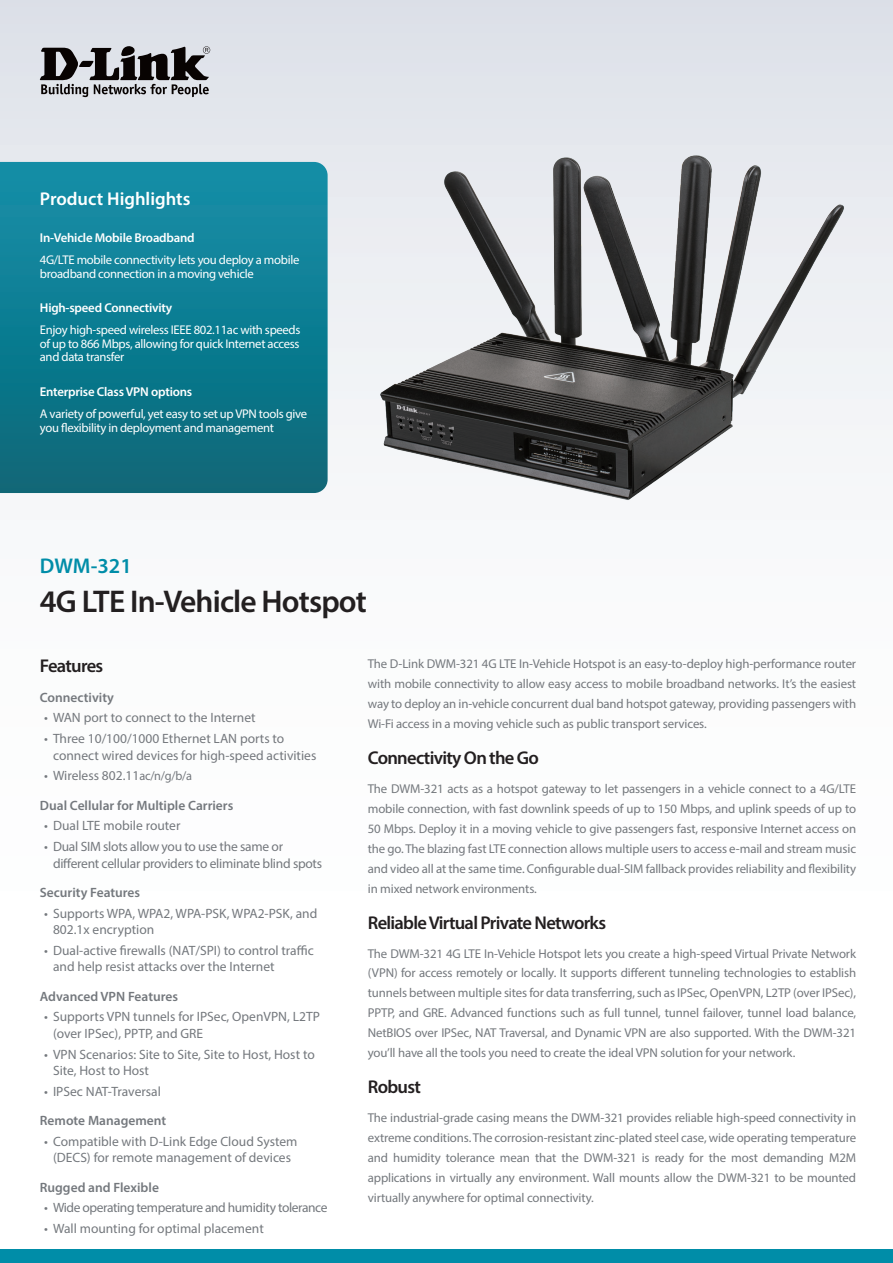
<style>
.page{position:relative;width:893px;height:1263px;background:#fff}
.page>*{position:absolute;margin:0;border:0;box-sizing:border-box;transform-origin:0 0}
.t1{font:600 31.5px "Myriad Pro";letter-spacing:-.025em;color:#231f20}
.t2{font:600 21.3px "Myriad Pro";color:#008da8}
.t3{font:600 18.6px "Myriad Pro";letter-spacing:-.04em;color:#231f20}
.t4{font:600 18.6px "Myriad Pro";color:#fff}
.t5{font:13.5px/16.5px "Myriad Pro";color:#74787d}
.t6{font:600 13.5px/29.2px "Myriad Pro";color:#74787d}
.t7{font:13.5px/16.5px "Myriad Pro";letter-spacing:-.02em;color:#74787d}
.t8{font:13.5px "Myriad Pro";letter-spacing:-.03em;color:#74787d}
.t9{font:12.9px/20px "Myriad Pro";letter-spacing:-.01em;color:#74787d;text-align:justify}
.t10{font:600 12.9px "Myriad Pro";letter-spacing:-.015em;color:#fff}
.t11{font:12.6px/13.5px "Myriad Pro";letter-spacing:-.025em;color:#fff}
.s1{font-weight:400}
.s2{font-weight:400;font-size:12.75px}
</style>
<div class="page">
<div style="left:0;top:0;width:893px;height:1084px;background:linear-gradient(to bottom,#e3e6ec,#fff)"></div>
<div style="left:0;top:1249px;width:893px;height:14px;background:#008da8"></div>
<svg style="left:0;top:162px;width:328px;height:331px;background:#0f7c90"></svg>
<svg style="left:40px;top:46px;width:170px;height:51px;background:#807f83"></svg>
<img style="left:368px;top:133px;width:488px;height:389px">
<h3 class="t4" style="left:40px;top:187px;width:152px">Product Highlights</h3>
<p class="t10" style="left:40px;top:229px;width:156px">In-Vehicle Mobile Broadband</p>
<p class="t11" style="left:40px;top:253px;width:261px">4G/LTE mobile connectivity lets you deploy a mobile broadband connection in a moving vehicle</p>
<p class="t10" style="left:40px;top:299px;width:134px">High-speed Connectivity</p>
<p class="t11" style="left:40px;top:323px;width:262px;text-align:justify">Enjoy high-speed wireless IEEE 802.11ac with speeds of up to 866 Mbps, allowing for quick Internet access and data transfer</p>
<p class="t10" style="left:40px;top:383px;width:154px">Enterprise Class VPN options</p>
<p class="t11" style="left:40px;top:407px;width:269px">A variety of powerful, yet easy to set up VPN tools give you flexibility in deployment and management</p>
<h2 class="t2" style="left:40px;top:552px;width:93px">DWM-321</h2>
<h1 class="t1" style="left:40px;top:582px;width:329px">4G LTE In-Vehicle Hotspot</h1>
<h3 class="t3" style="left:40px;top:654px;width:65px">Features</h3>
<p class="t6" style="left:40px;top:682px;width:76px">Connectivity</p>
<p class="t5" style="left:44px;top:709px;width:213px">• WAN port to connect to the Internet</p>
<p class="t5" style="left:53px;top:730px;width:265px;text-indent:-9px">• Three 10/100/1000 Ethernet LAN ports to connect wired devices for high-speed activities</p>
<p class="t6" style="left:40px;top:761px;width:195px;text-indent:4px"><span class="s1">• Wireless 802.11</span><span class="s2">ac/n/g/b/a<br></span>Dual Cellular for Multiple Carriers</p>
<p class="t5" style="left:44px;top:817px;width:138px">• Dual LTE mobile router</p>
<p class="t7" style="left:53px;top:838px;width:271px;text-indent:-9px">• Dual SIM slots allow you to use the same or different cellular providers to eliminate blind spots</p>
<p class="t6" style="left:40px;top:877px;width:102px">Security Features</p>
<p class="t5" style="left:53px;top:905px;width:266px;text-indent:-9px">• Supports WPA, WPA2, WPA-PSK, WPA2-PSK, and<br>802.1x encryption</p>
<p class="t5" style="left:53px;top:942px;width:262px;text-indent:-9px">• Dual-active firewalls (NAT/SPI) to control traffic and help resist attacks over the Internet</p>
<p class="t6" style="left:40px;top:981px;width:140px">Advanced VPN Features</p>
<p class="t5" style="left:53px;top:1008px;width:268px;text-indent:-9px">• Supports VPN tunnels for IPSec, OpenVPN, L2TP (over IPSec), PPTP, and GRE</p>
<p class="t5" style="left:53px;top:1046px;width:263px;text-indent:-9px">• VPN Scenarios: Site to Site, Site to Host, Host to<br>Site, Host to Host</p>
<p class="t5" style="left:44px;top:1083px;width:118px">• IPSec NAT-Traversal</p>
<p class="t6" style="left:40px;top:1106px;width:128px">Remote Management</p>
<p class="t5" style="left:44px;top:1133px;width:255px;text-align:center">• Compatible with D-Link Edge Cloud System (DECS) for remote management of devices</p>
<p class="t6" style="left:40px;top:1172px;width:121px">Rugged and Flexible</p>
<p class="t8" style="left:44px;top:1199px;width:285px">• Wide operating temperature and humidity tolerance</p>
<p class="t5" style="left:44px;top:1220px;width:221px">• Wall mounting for optimal placement</p>
<p class="t9" style="left:368px;top:654px;width:490px">The D-Link DWM-321 4G LTE In-Vehicle Hotspot is an easy-to-deploy high-performance router with mobile connectivity to allow easy access to mobile broadband networks. It’s the easiest way to deploy an in-vehicle concurrent dual band hotspot gateway, providing passengers with Wi-Fi access in a moving vehicle such as public transport services.</p>
<h3 class="t3" style="left:368px;top:746px;width:173px">Connectivity On the Go</h3>
<p class="t9" style="left:368px;top:778px;width:490px">The DWM-321 acts as a hotspot gateway to let passengers in a vehicle connect to a 4G/LTE mobile connection, with fast downlink speeds of up to 150 Mbps, and uplink speeds of up to 50 Mbps. Deploy it in a moving vehicle to give passengers fast, responsive Internet access on the go. The blazing fast LTE connection allows multiple users to access e-mail and stream music and video all at the same time. Configurable dual-SIM fallback provides reliability and flexibility in mixed network environments.</p>
<h3 class="t3" style="left:368px;top:910px;width:240px">Reliable Virtual Private Networks</h3>
<p class="t9" style="left:368px;top:943px;width:490px">The DWM-321 4G LTE In-Vehicle Hotspot lets you create a high-speed Virtual Private Network (VPN) for access remotely or locally. It supports different tunneling technologies to establish tunnels between multiple sites for data transferring, such as IPSec, OpenVPN, L2TP (over IPSec), PPTP, and GRE. Advanced functions such as full tunnel, tunnel failover, tunnel load balance, NetBIOS over IPSec, NAT Traversal, and Dynamic VPN are also supported. With the DWM-321 you’ll have all the tools you need to create the ideal VPN solution for your network.</p>
<h3 class="t3" style="left:368px;top:1075px;width:55px">Robust</h3>
<p class="t9" style="left:368px;top:1108px;width:490px">The industrial-grade casing means the DWM-321 provides reliable high-speed connectivity in extreme conditions. The corrosion-resistant zinc-plated steel case, wide operating temperature and humidity tolerance mean that the DWM-321 is ready for the most demanding M2M applications in virtually any environment. Wall mounts allow the DWM-321 to be mounted virtually anywhere for optimal connectivity.</p>
</div>
